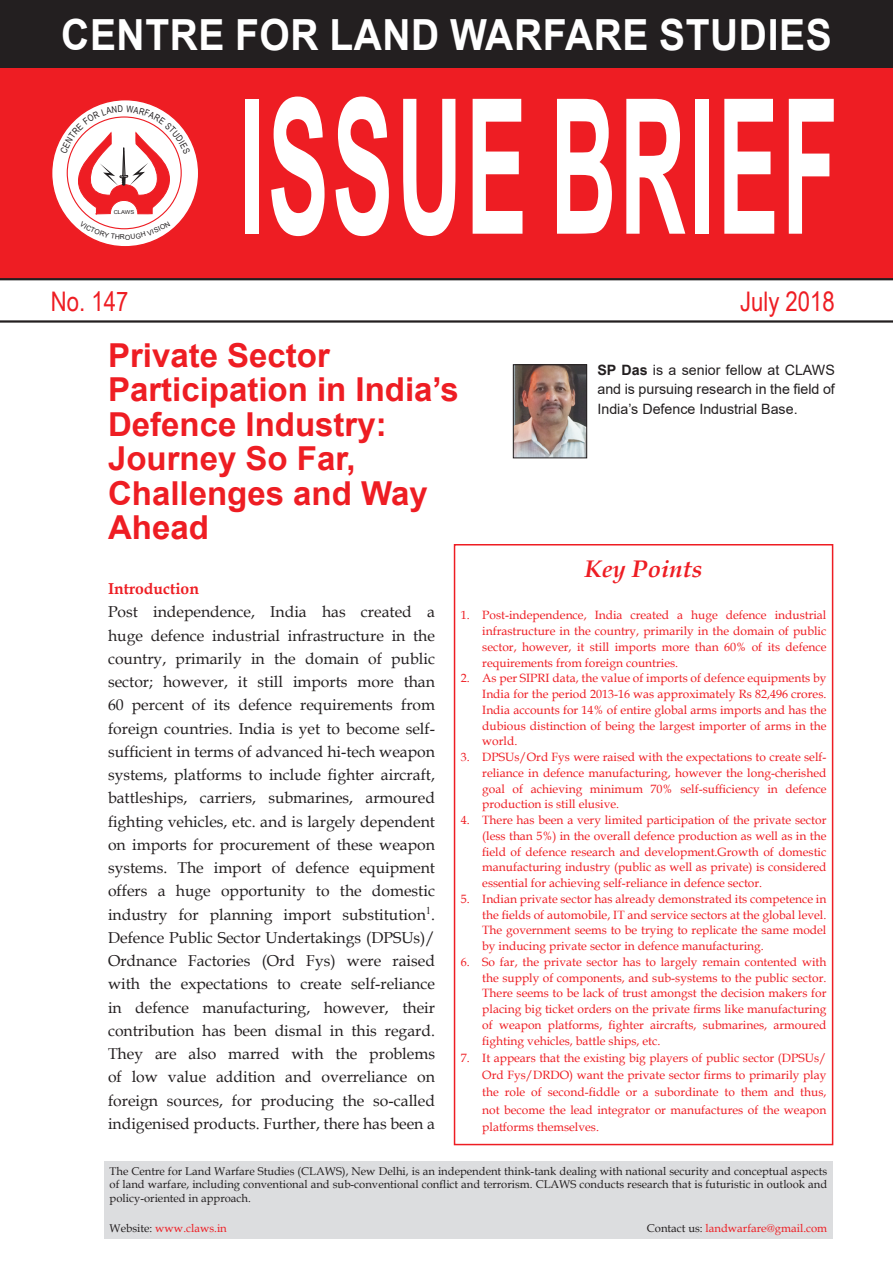
<style>
.page{position:relative;width:893px;height:1263px;background:#fff}
.page>*{position:absolute;margin:0;border:0;box-sizing:border-box;transform-origin:0 0}
.t1{font:700 188.4px "Arial";letter-spacing:.035em;color:#fff;scale:.49 1}
.t2{font:700 42.9px "Arial";letter-spacing:.015em;color:#fff;scale:.91 1}
.Chapter_Title{font:700 33px/34.5px "Arial";color:#ee1d23}
.t3{font:27px "Arial Narrow";color:#ee1d23}
.KeyPoints{font:italic 700 24px "Book Antiqua";color:#ee1d23}
.Body_text{font:15.75px/23.2px "Book Antiqua";color:#231f20;text-align:justify}
.Cross_1{font:700 15.75px "Book Antiqua";color:#ee1d23}
.t4{font:14.25px/19.5px "Arial";color:#231f20;text-align:justify}
.Body_text-2{font:12px/15.8px "Book Antiqua";color:#ee1d23;text-align:justify}
.Body_text-3{font:11.25px/13.5px "Book Antiqua";color:#231f20;text-align:justify}
.Body_text-4{font:11.25px "Book Antiqua";color:#ee1d23}
.t5{font:6.9px "Arial";color:#231f20}
.t6{font:5.4px "Arial";color:#231f20;scale:1.1 1}
.s1{font-weight:700}
.s2{color:#231f20}
</style>
<div class="page">
<div style="left:454px;top:544px;width:379px;height:601px;border:2px solid #ee1d23"></div>
<div style="left:104px;top:1161px;width:729px;height:77px;background:#dcdddf"></div>
<div style="left:0;top:67px;width:893px;height:212px;background:#ee1d23"></div>
<svg style="left:52px;top:100px;width:147px;height:147px;background:#fce4e5"></svg>
<div style="left:0;top:0;width:893px;height:67px;background:#231f20"></div>
<hr style="left:0;top:320px;width:893px;height:3px;background:#231f20">
<hr style="left:0;top:278px;width:893px;height:2px;background:#231f20">
<img style="left:515px;top:366px;width:70px;height:90px">
<div style="left:513px;top:364px;width:74px;height:94px;border:1px solid #231f20"></div>
<svg style="left:60px;top:106px;width:130px;height:108px"></svg>
<svg style="left:80px;top:221px;width:90px;height:19px;background:#fce3e4"></svg>
<p class="t2" style="left:61px;top:5px;width:848px">CENTRE FOR LAND WARFARE STUDIES</p>
<p class="t6" style="left:114px;top:208px;width:20px">CLAWS</p>
<p class="t5" style="left:120px;top:232px;width:7px">R</p>
<p class="t1" style="left:239px;top:35px;width:1223px">ISSUE BRIEF</p>
<p class="t3" style="left:51px;top:282px;width:79px">No. 147</p>
<p class="t3" style="left:740px;top:282px;width:96px">July 2018</p>
<p class="Chapter_Title" style="left:108px;top:338px;width:352px">Private Sector<br>Participation in India’s<br>Defence Industry:<br>Journey So Far,<br>Challenges and Way<br>Ahead</p>
<p class="t4" style="left:597px;top:360px;width:239px"><span class="s1">SP Das</span> is a senior fellow at CLAWS and is pursuing research in the field of India’s Defence Industrial Base.</p>
<p class="Cross_1" style="left:108px;top:578px;width:92px">Introduction</p>
<p class="Body_text" style="left:108px;top:600px;width:329px">Post independence, India has created a huge defence industrial infrastructure in the country, primarily in the domain of public sector; however, it still imports more than 60 percent of its defence requirements from foreign countries. India is yet to become self&shy;sufficient in terms of advanced hi-tech weapon systems, platforms to include fighter aircraft, battleships, carriers, submarines, armoured fighting vehicles, etc. and is largely dependent on imports for procurement of these weapon systems. The import of defence equipment offers a huge opportunity to the domestic industry for planning import substitution<sup>1</sup>.<br>Defence Public Sector Undertakings (DPSUs)/ Ordnance Factories (Ord Fys) were raised with the expectations to create self-reliance in defence manufacturing, however, their contribution has been dismal in this regard.<br>They are also marred with the problems of low value addition and overreliance on foreign sources, for producing the so-called indigenised products. Further, there has been a</p>
<p class="KeyPoints" style="left:585px;top:552px;width:120px">Key Points</p>
<p class="Body_text-2" style="left:482px;top:607px;width:346px;text-indent:-22px">1. Post-independence, India created a huge defence industrial infrastructure in the country, primarily in the domain of public sector, however, it still imports more than 60% of its defence requirements from foreign countries.</p>
<p class="Body_text-2" style="left:482px;top:670px;width:346px;text-indent:-22px">2. As per SIPRI data, the value of imports of defence equipments by India for the period 2013-16 was approximately Rs 82,496 crores.<br>India accounts for 14% of entire global arms imports and has the dubious distinction of being the largest importer of arms in the world.</p>
<p class="Body_text-2" style="left:482px;top:749px;width:346px;text-indent:-22px">3. DPSUs/Ord Fys were raised with the expectations to create self&shy;reliance in defence manufacturing, however the long-cherished goal of achieving minimum 70% self-sufficiency in defence production is still elusive.</p>
<p class="Body_text-2" style="left:482px;top:812px;width:346px;text-indent:-22px">4. There has been a very limited participation of the private sector (less than 5%) in the overall defence production as well as in the field of defence research and development.Growth of domestic manufacturing industry (public as well as private) is considered essential for achieving self-reliance in defence sector.</p>
<p class="Body_text-2" style="left:482px;top:890px;width:346px;text-indent:-22px">5. Indian private sector has already demonstrated its competence in the fields of automobile, IT and service sectors at the global level.<br>The government seems to be trying to replicate the same model by inducing private sector in defence manufacturing.</p>
<p class="Body_text-2" style="left:482px;top:953px;width:346px;text-indent:-22px">6. So far, the private sector has to largely remain contented with the supply of components, and sub-systems to the public sector.<br>There seems to be lack of trust amongst the decision makers for placing big ticket orders on the private firms like manufacturing of weapon platforms, fighter aircrafts, submarines, armoured fighting vehicles, battle ships, etc.</p>
<p class="Body_text-2" style="left:482px;top:1049px;width:346px;line-height:17.2px;text-indent:-22px">7. It appears that the existing big players of public sector (DPSUs/ Ord Fys/DRDO) want the private sector firms to primarily play the role of second-fiddle or a subordinate to them and thus, not become the lead integrator or manufactures of the weapon platforms themselves.</p>
<p class="Body_text-3" style="left:110px;top:1164px;width:719px">The Centre for Land Warfare Studies (CLAWS), New Delhi, is an independent think-tank dealing with national security and conceptual aspects of land warfare, including conventional and sub-conventional conflict and terrorism. CLAWS conducts research that is futuristic in outlook and policy-oriented in approach.</p>
<p class="Body_text-4" style="left:110px;top:1220px;width:119px"><span class="s2">Website:</span> www.claws.in</p>
<p class="Body_text-4" style="left:647px;top:1220px;width:182px"><span class="s2">Contact us:</span> landwarfare@gmail.com</p>
</div>
